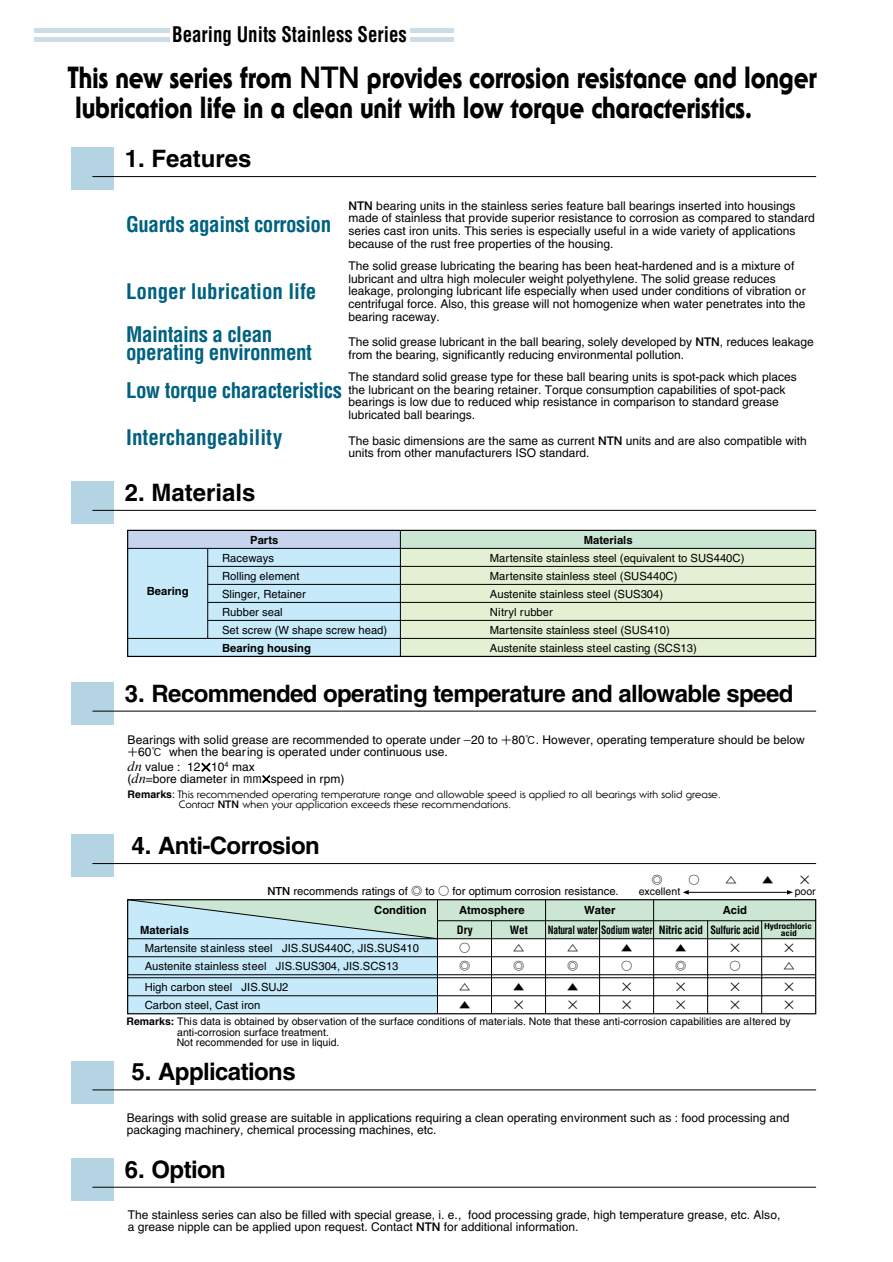
<style>
.page{position:relative;width:893px;height:1262px;background:#fff}
.page>*{position:absolute;margin:0;border:0;box-sizing:border-box;transform-origin:0 0}
.t1{font:800 30px/30px "Serif Gothic";letter-spacing:-.01em;color:#000;scale:.82 1}
.t2{font:700 24px "Helvetica";letter-spacing:-.025em;color:#000}
.t3{font:700 24px "Helvetica";color:#000}
.t4{font:700 condensed 21px/38.2px "Helvetica";letter-spacing:-.02em;color:#006180}
.t5{font:700 condensed 21px/42.8px "Helvetica";color:#006180}
.t6{font:700 condensed 21px "Helvetica";color:#000;scale:.9 1}
.t7{font:12px/12.8px "Helvetica";color:#000}
.t8{font:11.25px/18px "Helvetica";color:#000}
.t9{font:700 11.25px "Helvetica";color:#000}
.t10{font:700 condensed 11.25px "Helvetica";letter-spacing:-.025em;color:#000;scale:.85 1}
.t11{font:500 11.25px/18px "Gothic BBB";color:#000}
.t12{font:700 condensed 11.25px "Helvetica";letter-spacing:-.025em;color:#000}
.t13{font:10.5px/10.5px "Helvetica";color:#000}
.t14{font:10.5px/10.6px "Serif Gothic";color:#000}
.t15{font:700 condensed 7.8px/7.5px "Helvetica";letter-spacing:-.025em;color:#000;text-align:center;scale:1.25 1}
.s1{font-family:"Helvetica Neue";font-weight:500}
.s2{font-family:"Gothic BBB";font-weight:500}
.s3{font-family:"Gothic BBB";font-weight:500;font-size:10.5px}
.s4{font-family:"Gothic BBB";font-weight:500;font-size:10.95px}
.s5{font-family:"Times";font-style:italic;font-size:14.25px}
.s6{font-stretch:condensed}
.s7{font-family:"Gothic BBB";font-weight:500;font-size:9px}
.s8{font-family:"Helvetica";font-weight:700}
.s9{font-family:"Helvetica"}
.s10{font-weight:700}
</style>
<div class="page">
<div style="left:71px;top:1060px;width:43px;height:43px;background:#b4d4e4"></div>
<hr style="left:92px;top:1089px;width:724px;height:1px;background:#000">
<div style="left:71px;top:147px;width:43px;height:43px;background:#b4d4e4"></div>
<div style="left:400px;top:548px;width:415px;height:108px;background:#e4f0d4"></div>
<div style="left:400px;top:530px;width:415px;height:18px;background:#cbe6d3"></div>
<div style="left:128px;top:548px;width:272px;height:108px;background:#c6eafa"></div>
<div style="left:128px;top:530px;width:272px;height:18px;background:#c6d5ed"></div>
<hr style="left:208px;top:566px;width:607px;height:1px;background:#000">
<hr style="left:128px;top:638px;width:687px;height:1px;background:#000">
<hr style="left:207px;top:548px;width:1px;height:90px;background:#000">
<hr style="left:400px;top:530px;width:1px;height:126px;background:#000">
<hr style="left:208px;top:584px;width:607px;height:1px;background:#000">
<hr style="left:208px;top:602px;width:607px;height:1px;background:#000">
<hr style="left:208px;top:620px;width:607px;height:1px;background:#000">
<div style="left:127px;top:530px;width:689px;height:127px;border:1px solid #000"></div>
<hr style="left:128px;top:548px;width:687px;height:1px;background:#000">
<hr style="left:92px;top:176px;width:724px;height:1px;background:#000">
<div style="left:71px;top:481px;width:43px;height:43px;background:#b4d4e4"></div>
<hr style="left:92px;top:510px;width:724px;height:1px;background:#000">
<div style="left:71px;top:682px;width:43px;height:42px;background:#b4d4e4"></div>
<hr style="left:92px;top:710px;width:724px;height:1px;background:#000">
<div style="left:71px;top:834px;width:43px;height:43px;background:#b4d4e4"></div>
<hr style="left:92px;top:863px;width:724px;height:1px;background:#000">
<div style="left:71px;top:1158px;width:43px;height:42px;background:#b4d4e4"></div>
<hr style="left:92px;top:1186px;width:724px;height:1px;background:#000">
<svg style="left:127px;top:890px;width:688px;height:123px"></svg>
<hr style="left:685px;top:892px;width:106px;height:1px;background:#000">
<hr style="left:410px;top:29px;width:44px;height:4px;background:#cddde6">
<hr style="left:410px;top:37px;width:44px;height:4px;background:#cddde6">
<hr style="left:34px;top:29px;width:136px;height:4px;background:#cddde6">
<hr style="left:34px;top:37px;width:136px;height:4px;background:#cddde6">
<h3 class="t6" style="left:172px;top:27px;width:262px">Bearing Units Stainless Series</h3>
<h1 class="t1" style="left:68px;top:65px;width:914px">This new series from <span class="s1">NTN</span> provides corrosion resistance and longer lubrication life in a clean unit with low torque characteristics.</h1>
<h2 class="t3" style="left:125px;top:150px;width:128px">1. Features</h2>
<p class="t7" style="left:348px;top:200px;width:468px"><span class="s1">NTN</span> bearing units in the stainless series feature ball bearings inserted into housings made of stainless that provide superior resistance to corrosion as compared to standard series cast iron units. This series is especially useful in a wide variety of applications because of the rust free properties of the housing.</p>
<p class="t7" style="left:348px;top:260px;width:458px">The solid grease lubricating the bearing has been heat-hardened and is a mixture of lubricant and ultra high moleculer weight polyethylene. The solid grease reduces leakage, prolonging lubricant life especially when used under conditions of vibration or centrifugal force. Also, this grease will not homogenize when water penetrates into the bearing raceway.</p>
<p class="t7" style="left:348px;top:337px;width:466px">The solid grease lubricant in the ball bearing, solely developed by <span class="s1">NTN</span>, reduces leakage from the bearing, significantly reducing environmental pollution.</p>
<p class="t7" style="left:348px;top:371px;width:450px">The standard solid grease type for these ball bearing units is spot-pack which places the lubricant on the bearing retainer. Torque consumption capabilities of spot-pack bearings is low due to reduced whip resistance in comparison to standard grease lubricated ball bearings.</p>
<p class="t7" style="left:348px;top:435px;width:459px">The basic dimensions are the same as current <span class="s1">NTN</span> units and are also compatible with units from other manufacturers ISO standard.</p>
<h3 class="t4" style="left:126px;top:206px;width:206px">Guards against corrosion</h3>
<h3 class="t5" style="left:126px;top:272px;width:192px">Longer lubrication life<br>Maintains a clean</h3>
<h3 class="t4" style="left:126px;top:335px;width:217px">operating environment<br>Low torque characteristics</h3>
<h3 class="t5" style="left:126px;top:417px;width:158px">Interchangeability</h3>
<h2 class="t3" style="left:125px;top:483px;width:132px">2. Materials</h2>
<p class="t9" style="left:147px;top:586px;width:43px">Bearing</p>
<p class="t9" style="left:250px;top:535px;width:30px">Parts</p>
<p class="t9" style="left:584px;top:535px;width:50px">Materials</p>
<p class="t8" style="left:222px;top:549px;width:167px">Raceways<br>Rolling element<br>Slinger, Retainer<br>Rubber seal<br>Set screw (W shape screw head)</p>
<p class="t9" style="left:222px;top:643px;width:90px">Bearing housing</p>
<p class="t8" style="left:490px;top:549px;width:256px">Martensite stainless steel (equivalent to SUS440C)<br>Martensite stainless steel (SUS440C)<br>Austenite stainless steel (SUS304)<br>Nitryl rubber<br>Martensite stainless steel (SUS410)<br>Austenite stainless steel casting (SCS13)</p>
<h2 class="t2" style="left:125px;top:684px;width:670px">3. Recommended operating temperature and allowable speed</h2>
<p class="t7" style="left:128px;top:735px;width:678px;line-height:12px">Bearings with solid grease are recommended to operate under <span class="s2">―</span>20 to <span class="s3">＋</span>80<span class="s4">℃</span>. However, operating temperature should be below<span class="s3">＋</span>60<span class="s4">℃</span> when the bearing is operated under continuous use.</p>
<p class="t7" style="left:128px;top:762px;width:218px;line-height:11.2px"><span class="s5">dn</span> value : 12<span class="s3">×</span>10<sup>4</sup> max<br>(<span class="s5">dn</span>=bore diameter in <span class="s6">mm</span><span class="s7">×</span>speed in rpm)</p>
<p class="t14" style="left:179px;top:789px;width:543px;text-indent:-51px"><span class="s8">Remarks</span><span class="s9">:</span> This recommended operating temperature range and allowable speed is applied to all bearings with solid grease.<br>Contact <span class="s1">NTN</span> when your application exceeds these recommendations.</p>
<h2 class="t2" style="left:131px;top:837px;width:190px">4. Anti-Corrosion</h2>
<p class="t9" style="left:140px;top:926px;width:50px">Materials</p>
<p class="t8" style="left:267px;top:883px;width:353px"><span class="s1">NTN</span> recommends ratings of <span class="s2">◎</span> to <span class="s2">○</span> for optimum corrosion resistance.</p>
<p class="t13" style="left:638px;top:887px;width:43px">excellent</p>
<p class="t13" style="left:794px;top:887px;width:23px">poor</p>
<p class="t9" style="left:374px;top:906px;width:54px">Condition</p>
<p class="t9" style="left:459px;top:906px;width:67px">Atmosphere</p>
<p class="t12" style="left:457px;top:925px;width:17px">Dry</p>
<p class="t12" style="left:509px;top:925px;width:20px">Wet</p>
<p class="t9" style="left:722px;top:906px;width:26px">Acid</p>
<p class="t9" style="left:584px;top:906px;width:33px">Water</p>
<p class="t10" style="left:548px;top:925px;width:250px">Natural water Sodium water Nitric acid Sulfuric acid</p>
<p class="t15" style="left:764px;top:923px;width:40px">Hydrochloric acid</p>
<p class="t8" style="left:145px;top:940px;width:276px">Martensite stainless steel JIS.SUS440C, JIS.SUS410<br>Austenite stainless steel JIS.SUS304, JIS.SCS13</p>
<p class="t8" style="left:145px;top:979px;width:145px">High carbon steel JIS.SUJ2<br>Carbon steel, Cast iron</p>
<p class="t11" style="left:459px;top:940px;width:13px">○ ◎</p>
<p class="t11" style="left:459px;top:979px;width:13px">△ ▲</p>
<p class="t11" style="left:513px;top:940px;width:13px">△ ◎</p>
<p class="t11" style="left:513px;top:979px;width:13px">▲ ×</p>
<p class="t11" style="left:567px;top:940px;width:13px">△ ◎</p>
<p class="t11" style="left:567px;top:979px;width:13px">▲ ×</p>
<p class="t11" style="left:621px;top:940px;width:13px">▲ ○</p>
<p class="t11" style="left:621px;top:979px;width:13px">× ×</p>
<p class="t11" style="left:675px;top:940px;width:13px">▲ ◎</p>
<p class="t11" style="left:675px;top:979px;width:13px">× ×</p>
<p class="t11" style="left:729px;top:940px;width:13px">× ○</p>
<p class="t11" style="left:729px;top:979px;width:13px">× ×</p>
<p class="t11" style="left:783px;top:940px;width:13px">× △</p>
<p class="t11" style="left:783px;top:979px;width:13px">× ×</p>
<p class="t13" style="left:177px;top:1017px;width:615px;text-indent:-50px"><span class="s10">Remarks:</span> This data is obtained by observation of the surface conditions of materials. Note that these anti-corrosion capabilities are altered by anti-corrosion surface treatment.<br>Not recommended for use in liquid.</p>
<h2 class="t2" style="left:131px;top:1063px;width:166px">5. Applications</h2>
<p class="t7" style="left:127px;top:1112px;width:664px;line-height:12px">Bearings with solid grease are suitable in applications requiring a clean operating environment such as : food processing and packaging machinery, chemical processing machines, etc.</p>
<h2 class="t2" style="left:125px;top:1160px;width:103px">6. Option</h2>
<p class="t7" style="left:128px;top:1209px;width:654px;line-height:12px">The stainless series can also be filled with special grease, i. e., food processing grade, high temperature grease, etc. Also, a grease nipple can be applied upon request. Contact <span class="s1">NTN</span> for additional information.</p>
</div>
